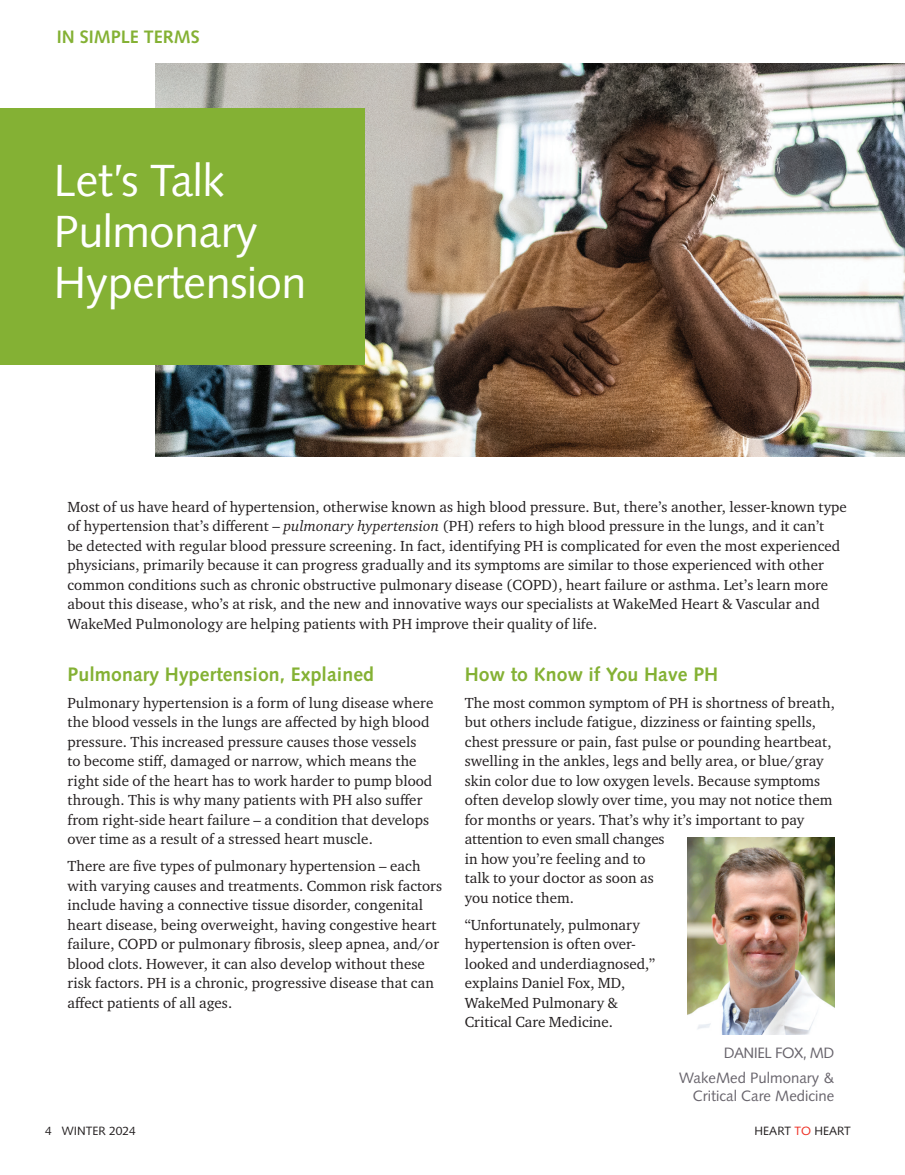
<style>
.page{position:relative;width:905px;height:1175px;background:#fff}
.page>*{position:absolute;margin:0;border:0;box-sizing:border-box;transform-origin:0 0}
.t1{font:45px/51px "Syntax LT Pro";letter-spacing:-.01em;color:#fff}
.Bullets{font:700 19.5px "Syntax LT Pro";letter-spacing:.005em;color:#84b134}
.t2{font:700 18px "Syntax LT Pro";color:#84b134}
.Bullets-2{font:15px/19.5px "Charter ITC Std";letter-spacing:.005em;color:#231f20}
.t3{font:15px/18px "Syntax LT Pro";color:#68646c;text-align:right}
.t4{font:15px "Syntax LT Pro";letter-spacing:-.035em;color:#68646c}
.t5{font:12px "Syntax LT Pro";color:#231f20}
.s1{font-style:italic}
.s2{color:#ee2e22}
</style>
<div class="page">
<img style="left:155px;top:63px;width:749px;height:393px">
<div style="left:0;top:108px;width:364px;height:256px;background:#84b134"></div>
<img style="left:687px;top:838px;width:147px;height:196px">
<p class="t2" style="left:57px;top:26px;width:145px">IN SIMPLE TERMS</p>
<p class="t1" style="left:54px;top:155px;width:254px">Let’s Talk<br>Pulmonary<br>Hypertension</p>
<p class="Bullets-2" style="left:67px;top:497px;width:781px">Most of us have heard of hypertension, otherwise known as high blood pressure. But, there’s another, lesser-known type of hypertension that’s different – <span class="s1">pulmonary hypertension</span> (PH) refers to high blood pressure in the lungs, and it can’t<br>be detected with regular blood pressure screening. In fact, identifying PH is complicated for even the most experienced physicians, primarily because it can progress gradually and its symptoms are similar to those experienced with other common conditions such as chronic obstructive pulmonary disease (COPD), heart failure or asthma. Let’s learn more about this disease, who’s at risk, and the new and innovative ways our specialists at WakeMed Heart &amp; Vascular and WakeMed Pulmonology are helping patients with PH improve their quality of life.</p>
<p class="Bullets" style="left:465px;top:663px;width:255px">How to Know if You Have PH</p>
<p class="Bullets-2" style="left:465px;top:692px;width:371px">The most common symptom of PH is shortness of breath, but others include fatigue, dizziness or fainting spells, chest pressure or pain, fast pulse or pounding heartbeat, swelling in the ankles, legs and belly area, or blue/gray skin color due to low oxygen levels. Because symptoms often develop slowly over time, you may not notice them for months or years. That’s why it’s important to pay attention to even small changes<br>in how you’re feeling and to<br>talk to your doctor as soon as<br>you notice them.</p>
<p class="Bullets-2" style="left:465px;top:914px;width:192px">“Unfortunately, pulmonary hypertension is often over&shy;looked and underdiagnosed,” explains Daniel Fox, MD,<br>WakeMed Pulmonary &amp;<br>Critical Care Medicine.</p>
<p class="t4" style="left:723px;top:1043px;width:112px">DANIEL FOX, MD</p>
<p class="t3" style="left:679px;top:1069px;width:157px">WakeMed Pulmonary &amp;<br>Critical Care Medicine</p>
<p class="Bullets" style="left:67px;top:663px;width:308px">Pulmonary Hypertension, Explained</p>
<p class="Bullets-2" style="left:67px;top:692px;width:367px">Pulmonary hypertension is a form of lung disease where the blood vessels in the lungs are affected by high blood pressure. This increased pressure causes those vessels<br>to become stiff, damaged or narrow, which means the right side of the heart has to work harder to pump blood through. This is why many patients with PH also suffer from right-side heart failure – a condition that develops over time as a result of a stressed heart muscle.</p>
<p class="Bullets-2" style="left:67px;top:856px;width:376px">There are five types of pulmonary hypertension – each with varying causes and treatments. Common risk factors include having a connective tissue disorder, congenital heart disease, being overweight, having congestive heart failure, COPD or pulmonary fibrosis, sleep apnea, and/or blood clots. However, it can also develop without these risk factors. PH is a chronic, progressive disease that can affect patients of all ages.</p>
<p class="t5" style="left:45px;top:1124px;width:92px">4 WINTER 2024</p>
<p class="t5" style="left:754px;top:1124px;width:98px">HEART <span class="s2">TO</span> HEART</p>
</div>
